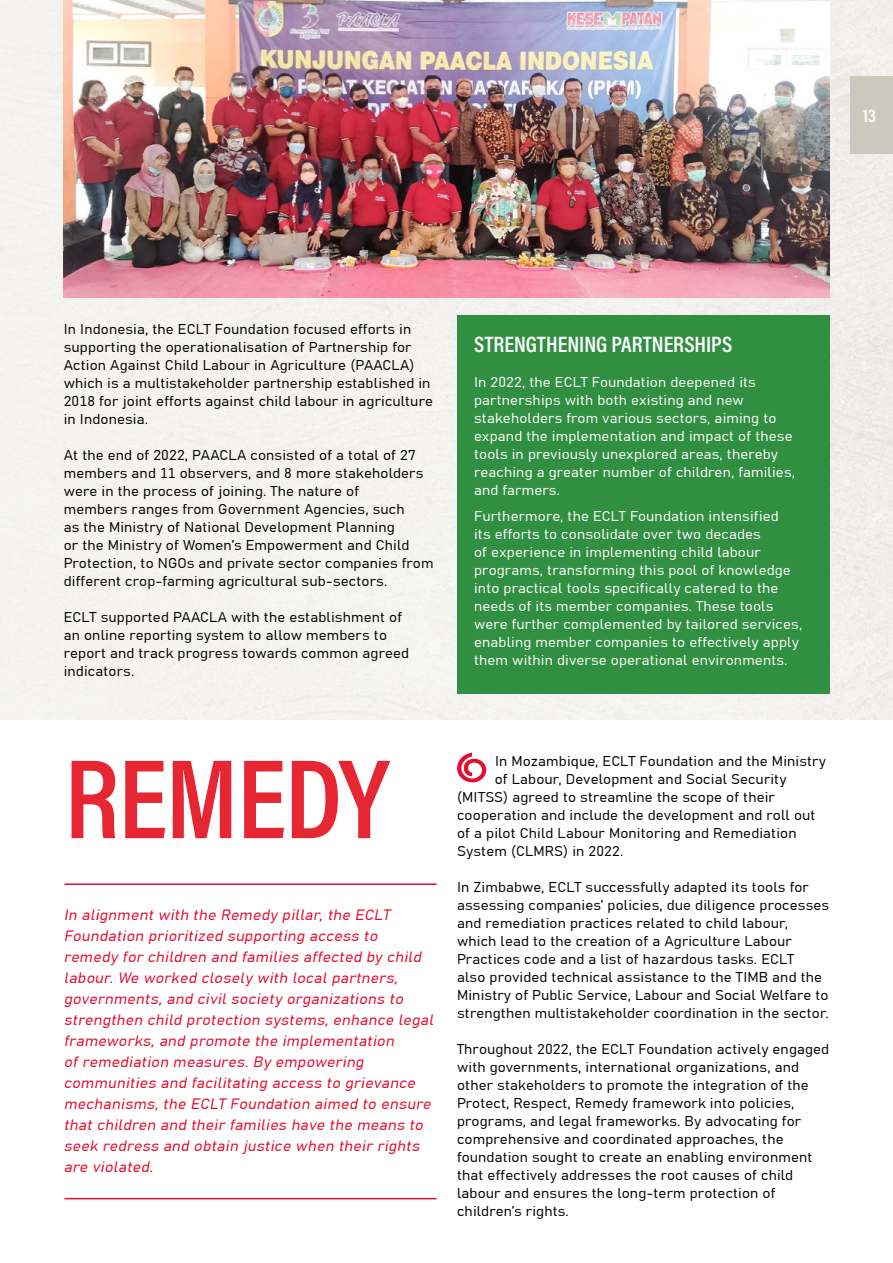
<style>
.page{position:relative;width:893px;height:1263px;background:#fff}
.page>*{position:absolute;margin:0;border:0;box-sizing:border-box;transform-origin:0 0}
.t1{font:600 114px "Acumin Pro Cond";letter-spacing:-.015em;color:#e62733}
.t2{font:22.5px "Acumin Variable Concept";color:#fff}
.t3{font:18px "Acumin Variable Concept";color:#fff}
.t4{font:italic 15px/21px "Grandview";letter-spacing:.02em;color:#e40d2c}
.t5{font:14.25px/18px "Grandview";letter-spacing:.01em;color:#000}
.t6{font:14.25px/18px "Grandview";letter-spacing:.01em;color:#fff}
</style>
<div class="page">
<div style="left:0;top:0;width:893px;height:719px;background:#f4f3f1"></div>
<img style="left:64px;top:0;width:765px;height:298px">
<hr style="left:64px;top:883px;width:373px;height:2px;background:#e40d2c">
<hr style="left:64px;top:1198px;width:373px;height:1px;background:#e40d2c">
<svg style="left:457px;top:753px;width:29px;height:29px"></svg>
<div style="left:457px;top:315px;width:372px;height:378px;background:#318f41"></div>
<div style="left:850px;top:77px;width:43px;height:77px;background:#ccc8bc"></div>
<p class="t3" style="left:863px;top:103px;width:14px">13</p>
<p class="t5" style="left:64px;top:319px;width:371px">In Indonesia, the ECLT Foundation focused efforts in supporting the operationalisation of Partnership for Action Against Child Labour in Agriculture (PAACLA) which is a multistakeholder partnership established in 2018 for joint efforts against child labour in agriculture in Indonesia.</p>
<p class="t5" style="left:64px;top:445px;width:371px">At the end of 2022, PAACLA consisted of a total of 27 members and 11 observers, and 8 more stakeholders were in the process of joining. The nature of<br>members ranges from Government Agencies, such<br>as the Ministry of National Development Planning<br>or the Ministry of Women’s Empowerment and Child Protection, to NGOs and private sector companies from different crop-farming agricultural sub-sectors.</p>
<p class="t5" style="left:64px;top:607px;width:347px">ECLT supported PAACLA with the establishment of an online reporting system to allow members to report and track progress towards common agreed indicators.</p>
<h2 class="t2" style="left:474px;top:328px;width:260px">STRENGTHENING PARTNERSHIPS</h2>
<p class="t6" style="left:474px;top:372px;width:322px">In 2022, the ECLT Foundation deepened its partnerships with both existing and new stakeholders from various sectors, aiming to expand the implementation and impact of these tools in previously unexplored areas, thereby reaching a greater number of children, families, and farmers.</p>
<p class="t6" style="left:474px;top:507px;width:330px">Furthermore, the ECLT Foundation intensified<br>its efforts to consolidate over two decades<br>of experience in implementing child labour programs, transforming this pool of knowledge into practical tools specifically catered to the needs of its member companies. These tools were further complemented by tailored services, enabling member companies to effectively apply them within diverse operational environments.</p>
<h1 class="t1" style="left:64px;top:724px;width:326px">REMEDY</h1>
<p class="t5" style="left:495px;top:751px;width:332px">In Mozambique, ECLT Foundation and the Ministry</p>
<p class="t5" style="left:495px;top:769px;width:293px">of Labour, Development and Social Security</p>
<p class="t5" style="left:457px;top:787px;width:319px">(MITSS) agreed to streamline the scope of their</p>
<p class="t5" style="left:457px;top:805px;width:360px">cooperation and include the development and roll out</p>
<p class="t5" style="left:457px;top:823px;width:341px">of a pilot Child Labour Monitoring and Remediation</p>
<p class="t5" style="left:457px;top:841px;width:168px">System (CLMRS) in 2022.</p>
<p class="t5" style="left:457px;top:877px;width:374px">In Zimbabwe, ECLT successfully adapted its tools for assessing companies’ policies, due diligence processes and remediation practices related to child labour, which lead to the creation of a Agriculture Labour Practices code and a list of hazardous tasks. ECLT<br>also provided technical assistance to the TIMB and the Ministry of Public Service, Labour and Social Welfare to strengthen multistakeholder coordination in the sector.</p>
<p class="t5" style="left:457px;top:1039px;width:374px">Throughout 2022, the ECLT Foundation actively engaged with governments, international organizations, and other stakeholders to promote the integration of the Protect, Respect, Remedy framework into policies, programs, and legal frameworks. By advocating for comprehensive and coordinated approaches, the foundation sought to create an enabling environment that effectively addresses the root causes of child labour and ensures the long-term protection of children’s rights.</p>
<p class="t4" style="left:64px;top:904px;width:371px">In alignment with the Remedy pillar, the ECLT Foundation prioritized supporting access to remedy for children and families affected by child labour. We worked closely with local partners, governments, and civil society organizations to strengthen child protection systems, enhance legal frameworks, and promote the implementation<br>of remediation measures. By empowering communities and facilitating access to grievance mechanisms, the ECLT Foundation aimed to ensure that children and their families have the means to seek redress and obtain justice when their rights are violated.</p>
</div>
